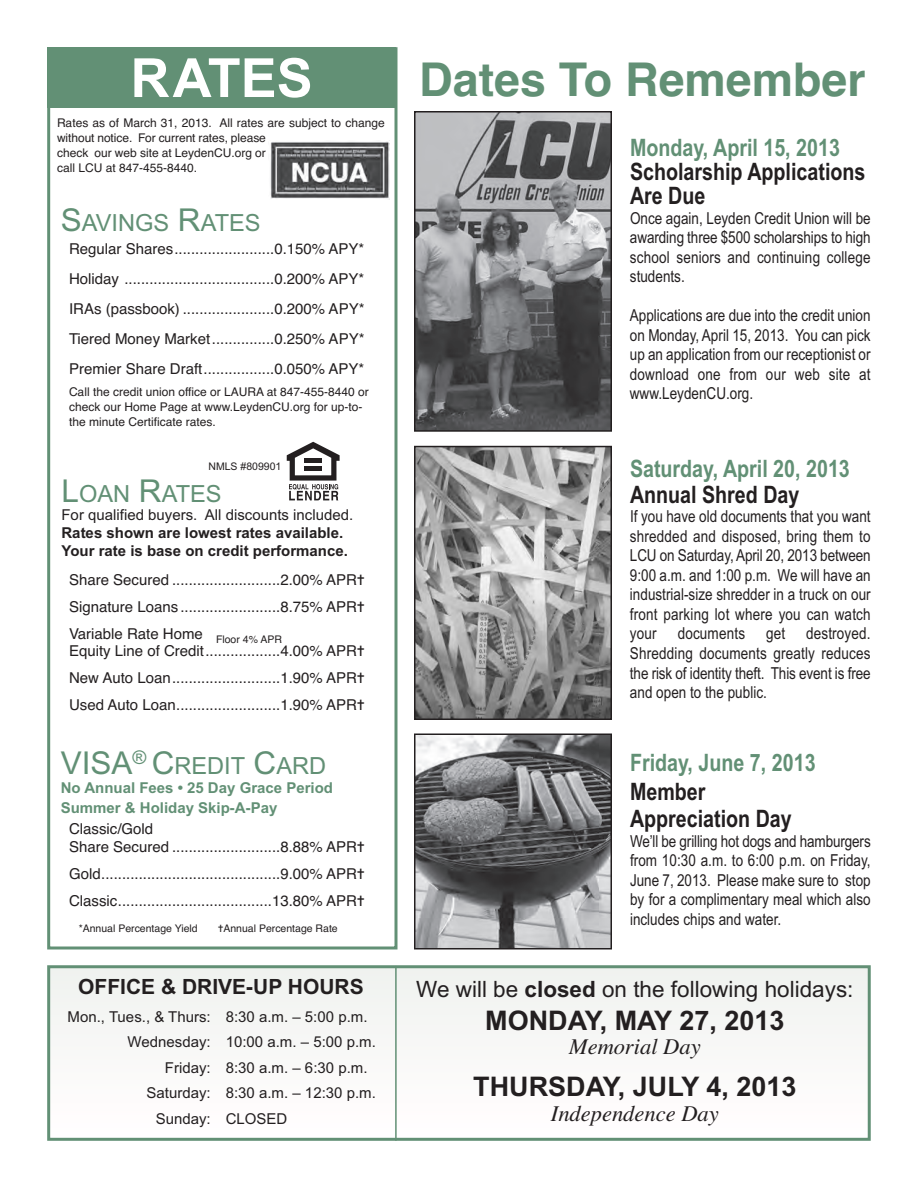
<style>
.page{position:relative;width:918px;height:1188px;background:#fff}
.page>*{position:absolute;margin:0;border:0;box-sizing:border-box;transform-origin:0 0}
.t1{font:700 54px "Arial";color:#fff}
.t2{font:700 46.5px "Helvetica";color:#629075}
.t3{font:700 27px "Arial";color:#231f20}
.t4{font:700 24px/24px "Arial Narrow";color:#231f20}
.t5{font:700 24px "Arial Narrow";color:#629075}
.t6{font:23.7px "Arial";color:#629075}
.t7{font:22.5px "Arial";color:#231f20}
.t8{font:italic 22.5px "Times";color:#231f20}
.t9{font:700 21px "Arial";color:#231f20}
.t10{font:16.5px/19.5px "Arial Narrow";color:#231f20;text-align:justify}
.t11{font:15px/27px "Helvetica";color:#231f20;text-align:justify}
.t12{font:15px "Arial";color:#231f20}
.t13{font:700 15px/18px "Arial";color:#231f20}
.t14{font:700 15px/19.5px "Arial";color:#629075}
.t15{font:12px/15px "Helvetica";color:#231f20}
.t16{font:10.5px "Helvetica";color:#231f20}
.t17{font:10.5px "Arial";color:#231f20}
.s1{font-size:31.5px}
.s2{font-weight:700}
</style>
<div class="page">
<div style="left:50px;top:968px;width:818px;height:170px;background:#f8f8f7"></div>
<div style="left:47px;top:965px;width:824px;height:176px;border:3px solid #629075"></div>
<div style="left:47px;top:47px;width:350px;height:903px;border:3px solid #629075"></div>
<div style="left:47px;top:47px;width:349px;height:61px;background:#629075"></div>
<hr style="left:395px;top:966px;width:2px;height:175px;background:#629075">
<img style="left:270px;top:141px;width:119px;height:59px">
<img style="left:417px;top:114px;width:192px;height:315px">
<div style="left:414px;top:111px;width:198px;height:321px;border:2px solid #231f20"></div>
<img style="left:417px;top:449px;width:192px;height:268px">
<div style="left:414px;top:446px;width:198px;height:274px;border:2px solid #231f20"></div>
<img style="left:417px;top:737px;width:192px;height:210px">
<div style="left:414px;top:734px;width:198px;height:216px;border:2px solid #231f20"></div>
<svg style="left:286px;top:441px;width:53px;height:60px"></svg>
<svg style="left:287px;top:442px;width:53px;height:58px"></svg>
<div style="left:305px;top:466px;width:17px;height:5px;background:#231f20"></div>
<hr style="left:305px;top:458px;width:17px;height:4px;background:#231f20">
<h1 class="t1" style="left:130px;top:42px;width:184px">RATES</h1>
<p class="t15" style="left:57px;top:116px;width:329px">Rates as of March 31, 2013. All rates are subject to change without notice. For current rates, please<br>check our web site at LeydenCU.org or<br>call LCU at 847-455-8440.</p>
<h3 class="t6" style="left:61px;top:207px;width:201px"><span class="s1">S</span>AVINGS <span class="s1">R</span>ATES</h3>
<p class="t11" style="left:69px;top:234px;width:297px;line-height:30px">Regular Shares........................0.150% APY* Holiday ....................................0.200% APY* IRAs (passbook) ......................0.200% APY* Tiered Money Market...............0.250% APY* Premier Share Draft.................0.050% APY*</p>
<p class="t15" style="left:69px;top:385px;width:301px">Call the credit union office or LAURA at 847-455-8440 or check our Home Page at www.LeydenCU.org for up-to&shy;the minute Certificate rates.</p>
<p class="t17" style="left:208px;top:459px;width:74px">NMLS #809901</p>
<h3 class="t6" style="left:62px;top:479px;width:162px"><span class="s1">L</span>OAN <span class="s1">R</span>ATES</h3>
<p class="t12" style="left:62px;top:505px;width:293px">For qualified buyers. All discounts included.</p>
<p class="t13" style="left:61px;top:525px;width:288px">Rates shown are lowest rates available.<br>Your rate is base on credit performance.</p>
<p class="t11" style="left:69px;top:567px;width:297px">Share Secured ..........................2.00% APR✝ Signature Loans ........................8.75% APR✝ Variable Rate Home</p>
<p class="t11" style="left:69px;top:637px;width:297px">Equity Line of Credit..................4.00% APR✝ New Auto Loan..........................1.90% APR✝ Used Auto Loan.........................1.90% APR✝</p>
<p class="t16" style="left:216px;top:631px;width:67px">Floor 4% APR</p>
<h3 class="t6" style="left:61px;top:750px;width:267px"><span class="s1">VISA</span><sup>®</sup> <span class="s1">C</span>REDIT <span class="s1">C</span>ARD</h3>
<p class="t14" style="left:61px;top:779px;width:274px">No Annual Fees • 25 Day Grace Period<br>Summer &amp; Holiday Skip-A-Pay</p>
<p class="t11" style="left:69px;top:820px;width:297px;line-height:18px">Classic/Gold<br>Share Secured ..........................8.88% APR✝</p>
<p class="t11" style="left:69px;top:861px;width:297px">Gold...........................................9.00% APR✝<br>Classic.....................................13.80% APR✝</p>
<p class="t16" style="left:79px;top:921px;width:121px">*Annual Percentage Yield</p>
<p class="t16" style="left:218px;top:921px;width:121px">✝Annual Percentage Rate</p>
<p class="t9" style="left:78px;top:973px;width:287px">OFFICE &amp; DRIVE-UP HOURS</p>
<p class="t12" style="left:68px;top:1006px;width:301px">Mon., Tues., &amp; Thurs: 8:30 a.m. – 5:00 p.m.</p>
<p class="t12" style="left:128px;top:1032px;width:250px">Wednesday: 10:00 a.m. – 5:00 p.m.</p>
<p class="t12" style="left:165px;top:1057px;width:204px">Friday: 8:30 a.m. – 6:30 p.m.</p>
<p class="t12" style="left:147px;top:1083px;width:231px">Saturday: 8:30 a.m. – 12:30 p.m.</p>
<p class="t12" style="left:156px;top:1108px;width:133px">Sunday: CLOSED</p>
<h2 class="t2" style="left:419px;top:42px;width:448px">Dates To Remember</h2>
<h3 class="t5" style="left:630px;top:129px;width:212px">Monday, April 15, 2013</h3>
<h3 class="t4" style="left:630px;top:158px;width:237px">Scholarship Applications<br>Are Due</h3>
<p class="t10" style="left:630px;top:208px;width:242px">Once again, Leyden Credit Union will be awarding three $500 scholarships to high school seniors and continuing college students.</p>
<p class="t10" style="left:630px;top:305px;width:242px">Applications are due into the credit union on Monday, April 15, 2013. You can pick up an application from our receptionist or download one from our web site at www.LeydenCU.org.</p>
<h3 class="t5" style="left:630px;top:451px;width:221px">Saturday, April 20, 2013</h3>
<h3 class="t4" style="left:630px;top:481px;width:171px">Annual Shred Day</h3>
<p class="t10" style="left:630px;top:507px;width:242px">If you have old documents that you want shredded and disposed, bring them to LCU on Saturday, April 20, 2013 between 9:00 a.m. and 1:00 p.m. We will have an industrial-size shredder in a truck on our front parking lot where you can watch your</p>
<p class="t10" style="left:630px;top:624px;width:242px;text-indent:176px">destroyed.<br>Shredding documents greatly reduces the risk of identity theft. This event is free and open to the public.</p>
<p class="t10" style="left:678px;top:624px;width:69px">documents</p>
<p class="t10" style="left:766px;top:624px;width:21px">get</p>
<h3 class="t5" style="left:630px;top:745px;width:187px">Friday, June 7, 2013</h3>
<h3 class="t4" style="left:630px;top:777px;width:163px;line-height:27px">Member<br>Appreciation Day</h3>
<p class="t10" style="left:630px;top:831px;width:242px">We’ll be grilling hot dogs and hamburgers from 10:30 a.m. to 6:00 p.m. on Friday, June 7, 2013. Please make sure to stop by for a complimentary meal which also includes chips and water.</p>
<h3 class="t7" style="left:416px;top:974px;width:439px">We will be <span class="s2">closed</span> on the following holidays:</h3>
<h3 class="t3" style="left:485px;top:1002px;width:301px">MONDAY, MAY 27, 2013</h3>
<h3 class="t8" style="left:569px;top:1032px;width:134px">Memorial Day</h3>
<h3 class="t3" style="left:473px;top:1068px;width:325px">THURSDAY, JULY 4, 2013</h3>
<h3 class="t8" style="left:551px;top:1100px;width:170px">Independence Day</h3>
</div>
